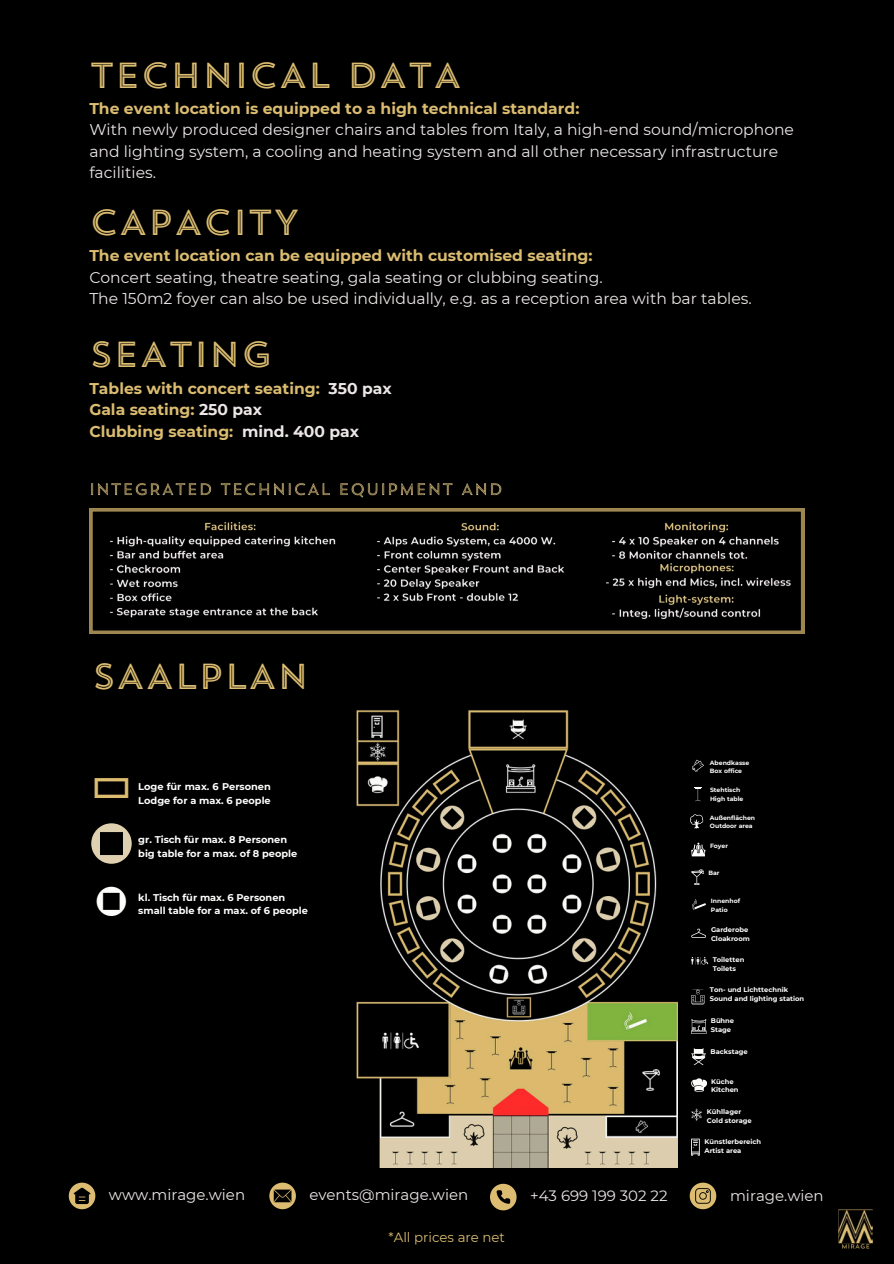
<style>
.page{position:relative;width:894px;height:1264px;background:#fff}
.page>*{position:absolute;margin:0;border:0;box-sizing:border-box;transform-origin:0 0}
.t1{font:53.85px "SK Primo";color:#dfd1af}
.t2{font:39px "SK Primo";color:#fdfdfc}
.t3{font:36px "Trend Sans Five";color:#dbbc70}
.t4{font:28.5px "Celestia";color:#dbbc70}
.t5{font:15.6px/21.3px "Montserrat";color:#ede7e7}
.t6{font:700 15.6px/21.3px "Montserrat";color:#dbbc70}
.t7{font:15px "Montserrat";color:#ede7e7}
.t8{font:13.35px "Montserrat";color:#dbbc70}
.t9{font:700 9.75px/13.4px "Montserrat";color:#fdfdfc}
.t10{font:700 6.75px/8.9px "Montserrat";color:#fdfdfc}
.t11{font:700 6.15px/8.2px "Montserrat";color:#fdfdfc}
.s1{font-weight:700;color:#dbbc70}
.s2{color:#ede7e7}
</style>
<div class="page">
<div style="left:0;top:0;width:893px;height:1263px;background:#000"></div>
<img style="left:838px;top:1209px;width:34px;height:39px">
<img style="left:91px;top:483px;width:411px;height:15px">
<svg style="left:89px;top:508px;width:715px;height:126px"></svg>
<img style="left:105px;top:516px;width:236px;height:107px">
<img style="left:371px;top:517px;width:198px;height:91px">
<img style="left:606px;top:516px;width:178px;height:41px">
<img style="left:600px;top:557px;width:197px;height:37px">
<img style="left:606px;top:588px;width:159px;height:37px">
<svg style="left:690px;top:814px;width:13px;height:14px"></svg>
<svg style="left:691px;top:1078px;width:15px;height:13px"></svg>
<svg style="left:691px;top:1019px;width:15px;height:14px"></svg>
<svg style="left:691px;top:1048px;width:14px;height:17px"></svg>
<svg style="left:691px;top:989px;width:13px;height:15px"></svg>
<svg style="left:691px;top:869px;width:12px;height:16px"></svg>
<svg style="left:691px;top:1138px;width:8px;height:17px"></svg>
<svg style="left:691px;top:1108px;width:11px;height:13px"></svg>
<svg style="left:691px;top:928px;width:15px;height:9px"></svg>
<svg style="left:692px;top:899px;width:13px;height:11px"></svg>
<svg style="left:694px;top:787px;width:7px;height:14px"></svg>
<svg style="left:691px;top:842px;width:14px;height:14px"></svg>
<svg style="left:692px;top:759px;width:11px;height:12px"></svg>
<svg style="left:691px;top:957px;width:17px;height:7px"></svg>
<img style="left:356px;top:710px;width:321px;height:457px">
<svg style="left:490px;top:1183px;width:26px;height:27px"></svg>
<svg style="left:69px;top:1182px;width:26px;height:27px"></svg>
<svg style="left:269px;top:1182px;width:27px;height:27px"></svg>
<svg style="left:689px;top:1182px;width:27px;height:27px"></svg>
<h1 class="t3" style="left:89px;top:61px;width:374px">TECHNICAL DATA</h1>
<h4 class="t5" style="left:89px;top:98px;width:706px"><span class="s1">The event location is equipped to a high technical standard:<br></span>With newly produced designer chairs and tables from Italy, a high-end sound/microphone and lighting system, a cooling and heating system and all other necessary infrastructure facilities.</h4>
<h1 class="t3" style="left:89px;top:208px;width:212px">CAPACITY</h1>
<h3 class="t5" style="left:89px;top:245px;width:663px"><span class="s1">The event location can be equipped with customised seating:<br></span>Concert seating, theatre seating, gala seating or clubbing seating.<br>The 150m2 foyer can also be used individually, e.g. as a reception area with bar tables.</h3>
<h1 class="t3" style="left:89px;top:340px;width:185px">SEATING</h1>
<p class="t6" style="left:89px;top:377px;width:304px">Tables with concert seating: <span class="s2">350 pax<br></span>Gala seating: <span class="s2">250 pax<br></span>Clubbing seating: <span class="s2">mind. 400 pax</span></p>
<p class="t3" style="left:92px;top:661px;width:218px">SAALPLAN</p>
<p class="t4" style="left:92px;top:775px;width:40px">O</p>
<p class="t9" style="left:138px;top:780px;width:134px">Loge für max. 6 Personen<br>Lodge for a max. 6 people</p>
<p class="t9" style="left:138px;top:833px;width:160px">gr. Tisch für max. 8 Personen big table for a max. of 8 people</p>
<p class="t9" style="left:138px;top:891px;width:171px">kl. Tisch für max. 6 Personen small table for a max. of 6 people</p>
<p class="t1" style="left:89px;top:823px;width:46px">O</p>
<p class="t2" style="left:95px;top:887px;width:33px">o</p>
<p class="t11" style="left:709px;top:758px;width:41px">Abendkasse<br>Box office</p>
<p class="t11" style="left:709px;top:786px;width:35px">Stehtisch<br>High table</p>
<h6 class="t11" style="left:709px;top:813px;width:47px">Außenflächen<br>Outdoor area</h6>
<p class="t11" style="left:709px;top:842px;width:20px">Foyer</p>
<h6 class="t11" style="left:708px;top:868px;width:13px">Bar</h6>
<p class="t11" style="left:710px;top:897px;width:31px">Innenhof<br>Patio</p>
<p class="t10" style="left:710px;top:925px;width:40px">Garderobe<br>Cloakroom</p>
<p class="t10" style="left:712px;top:955px;width:33px">Toiletten<br>Toilets</p>
<p class="t10" style="left:709px;top:985px;width:96px">Ton- und Lichttechnik<br>Sound and lighting station</p>
<h6 class="t10" style="left:710px;top:1016px;width:25px">Bühne<br>Stage</h6>
<p class="t10" style="left:710px;top:1047px;width:39px">Backstage</p>
<p class="t10" style="left:711px;top:1076px;width:29px">Küche<br>Kitchen</p>
<p class="t10" style="left:706px;top:1106px;width:46px">Kühllager<br>Cold storage</p>
<p class="t10" style="left:704px;top:1137px;width:58px">Künstlerbereich<br>Artist area</p>
<p class="t7" style="left:109px;top:1185px;width:138px">www.mirage.wien</p>
<p class="t7" style="left:309px;top:1185px;width:160px">events@mirage.wien</p>
<p class="t7" style="left:530px;top:1186px;width:139px">+43 699 199 302 22</p>
<p class="t7" style="left:729px;top:1186px;width:95px">mirage.wien</p>
<h4 class="t8" style="left:388px;top:1228px;width:118px">*All prices are net</h4>
</div>
